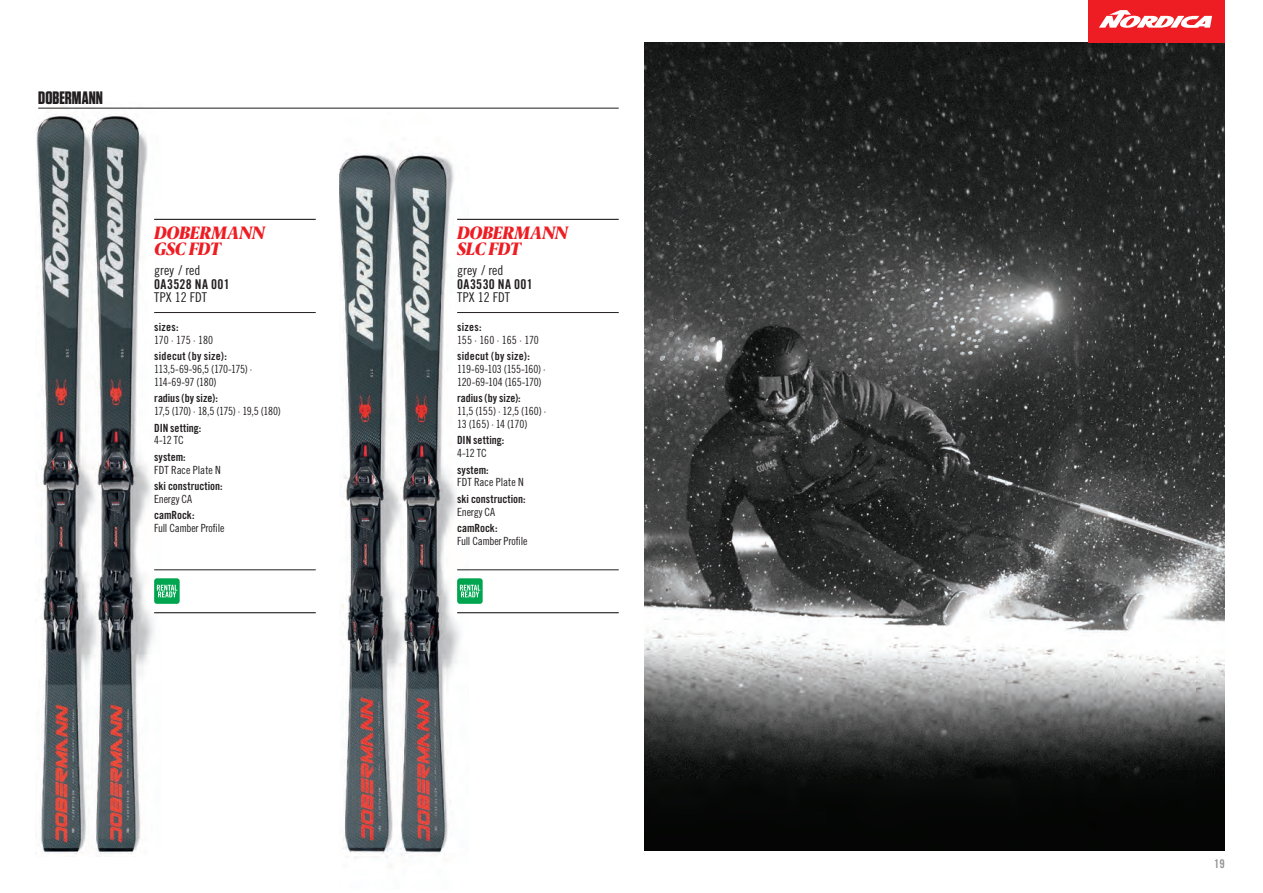
<style>
.page{position:relative;width:1263px;height:893px;background:#fff}
.page>*{position:absolute;margin:0;border:0;box-sizing:border-box;transform-origin:0 0}
.t1{font:italic 900 18px/16.5px "Berlingske Serif Cn";letter-spacing:-.02em;color:#ee1d23}
.t2{font:700 18px "Tungsten";color:#231f20}
.t3{font:13.5px "Trade Gothic LT Std Cn 18";letter-spacing:.01em;color:#231f20}
.t4{font:13.5px "Trade Gothic LT Std Bd Cn 20";letter-spacing:.025em;color:#231f20}
.t5{font:12px "Trade Gothic LT Std Bd Cn 20";color:#939598}
.t6{font:11.25px/12.8px "Trade Gothic LT Std Cn 18";letter-spacing:-.015em;color:#231f20}
.t7{font:11.25px "Trade Gothic LT Std Bd Cn 20";letter-spacing:.005em;color:#231f20}
.t8{font:11.25px/12.8px "Trade Gothic LT Std Cn 18";letter-spacing:-.035em;color:#231f20}
.t9{font:11.25px "Trade Gothic LT Std Bd Cn 20";letter-spacing:.025em;color:#231f20}
.t10{font:11.25px "Trade Gothic LT Std Cn 18";letter-spacing:-.04em;color:#231f20}
</style>
<div class="page">
<hr style="left:38px;top:108px;width:581px;height:1px;background:#231f20">
<hr style="left:154px;top:219px;width:162px;height:1px;background:#231f20">
<hr style="left:457px;top:219px;width:162px;height:1px;background:#231f20">
<hr style="left:154px;top:312px;width:162px;height:1px;background:#231f20">
<hr style="left:457px;top:312px;width:162px;height:1px;background:#231f20">
<hr style="left:154px;top:570px;width:162px;height:1px;background:#231f20">
<hr style="left:457px;top:570px;width:162px;height:1px;background:#231f20">
<hr style="left:154px;top:612px;width:162px;height:1px;background:#231f20">
<hr style="left:457px;top:612px;width:162px;height:1px;background:#231f20">
<div style="left:457px;top:578px;width:26px;height:26px;background:#00a54f;border-radius:3px"></div>
<svg style="left:468px;top:585px;width:12px;height:12px"></svg>
<div style="left:154px;top:578px;width:26px;height:26px;background:#00a54f;border-radius:3px"></div>
<svg style="left:161px;top:585px;width:16px;height:12px"></svg>
<img style="left:644px;top:43px;width:581px;height:807px">
<div style="left:1088px;top:0;width:137px;height:43px;background:#ee1d23"></div>
<svg style="left:1099px;top:10px;width:113px;height:18px"></svg>
<img style="left:113px;top:107px;width:48px;height:747px">
<img style="left:420px;top:153px;width:48px;height:702px">
<img style="left:36px;top:107px;width:77px;height:750px">
<img style="left:339px;top:153px;width:81px;height:705px">
<h1 class="t2" style="left:38px;top:88px;width:66px">DOBERMANN</h1>
<h1 class="t1" style="left:154px;top:224px;width:112px">DOBERMANN<br>GSC FDT</h1>
<h1 class="t1" style="left:457px;top:224px;width:112px">DOBERMANN<br>SLC FDT</h1>
<p class="t3" style="left:154px;top:262px;width:48px">grey / red</p>
<p class="t4" style="left:154px;top:276px;width:77px">0A3528 NA 001</p>
<p class="t3" style="left:154px;top:289px;width:54px">TPX 12 FDT</p>
<p class="t3" style="left:457px;top:262px;width:48px">grey / red</p>
<p class="t4" style="left:457px;top:276px;width:77px">0A3530 NA 001</p>
<p class="t3" style="left:457px;top:289px;width:54px">TPX 12 FDT</p>
<p class="t7" style="left:154px;top:320px;width:26px">sizes:</p>
<p class="t6" style="left:154px;top:333px;width:61px">170 · 175 · 180</p>
<p class="t9" style="left:154px;top:349px;width:74px">sidecut (by size):</p>
<p class="t8" style="left:154px;top:363px;width:100px">113,5-69-96,5 (170-175) ·<br>114-69-97 (180)</p>
<p class="t7" style="left:154px;top:391px;width:65px">radius (by size):</p>
<p class="t10" style="left:154px;top:404px;width:128px">17,5 (170) · 18,5 (175) · 19,5 (180)</p>
<p class="t7" style="left:154px;top:421px;width:49px">DIN setting:</p>
<p class="t6" style="left:154px;top:434px;width:31px">4-12 TC</p>
<p class="t7" style="left:154px;top:450px;width:33px">system:</p>
<p class="t6" style="left:154px;top:463px;width:68px">FDT Race Plate N</p>
<p class="t7" style="left:154px;top:479px;width:70px">ski construction:</p>
<p class="t6" style="left:154px;top:492px;width:40px">Energy CA</p>
<p class="t7" style="left:154px;top:508px;width:42px">camRock:</p>
<p class="t6" style="left:154px;top:522px;width:72px">Full Camber Profile</p>
<p class="t7" style="left:457px;top:320px;width:26px">sizes:</p>
<p class="t6" style="left:457px;top:333px;width:83px">155 · 160 · 165 · 170</p>
<p class="t9" style="left:457px;top:349px;width:74px">sidecut (by size):</p>
<p class="t6" style="left:457px;top:363px;width:90px">119-69-103 (155-160) ·<br>120-69-104 (165-170)</p>
<p class="t7" style="left:457px;top:391px;width:65px">radius (by size):</p>
<p class="t6" style="left:457px;top:405px;width:91px">11,5 (155) · 12,5 (160) ·<br>13 (165) · 14 (170)</p>
<p class="t7" style="left:457px;top:433px;width:49px">DIN setting:</p>
<p class="t6" style="left:457px;top:447px;width:31px">4-12 TC</p>
<p class="t7" style="left:457px;top:463px;width:33px">system:</p>
<p class="t6" style="left:457px;top:476px;width:68px">FDT Race Plate N</p>
<p class="t7" style="left:457px;top:492px;width:70px">ski construction:</p>
<p class="t6" style="left:457px;top:505px;width:40px">Energy CA</p>
<p class="t7" style="left:457px;top:521px;width:42px">camRock:</p>
<p class="t6" style="left:457px;top:534px;width:72px">Full Camber Profile</p>
<p class="t5" style="left:1214px;top:856px;width:12px">19</p>
</div>
